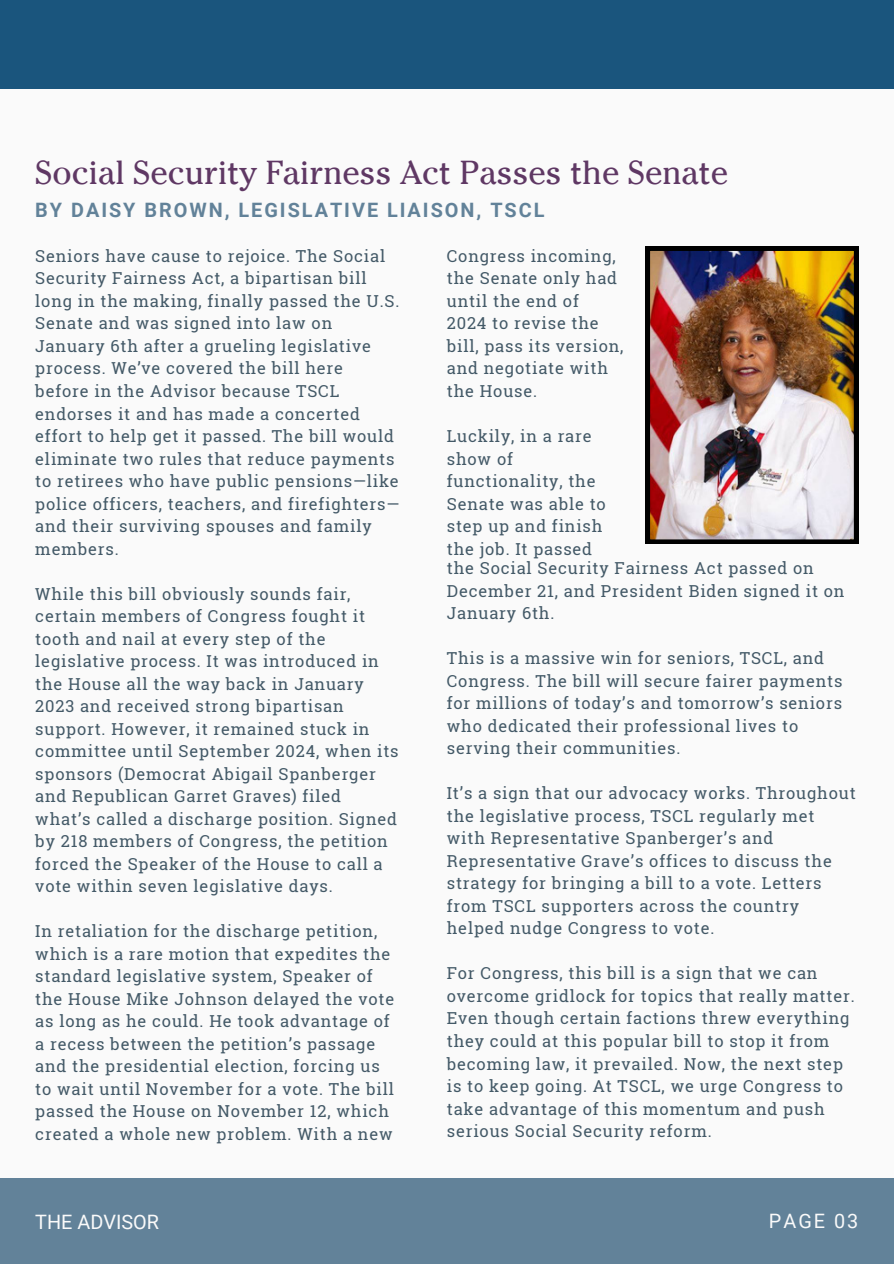
<style>
.page{position:relative;width:894px;height:1264px;background:#fff}
.page>*{position:absolute;margin:0;border:0;box-sizing:border-box;transform-origin:0 0}
.t1{font:33.15px "Cheltenham Pro";color:#5f3864}
.t2{font:700 19.8px "Roboto";letter-spacing:.1em;color:#628299}
.t3{font:19.8px "Roboto";color:#fafafa}
.t4{font:16.5px/22.5px "Roboto Slab";letter-spacing:.05em;color:#435967}
</style>
<div class="page">
<div style="left:0;top:0;width:893px;height:1263px;background:#fafafa"></div>
<div style="left:0;top:1177px;width:893px;height:86px;background:#628299"></div>
<img style="left:645px;top:246px;width:213px;height:297px">
<div style="left:0;top:0;width:893px;height:89px;background:#1a557d"></div>
<p class="t1" style="left:35px;top:160px;width:694px">Social Security Fairness Act Passes the Senate</p>
<p class="t2" style="left:35px;top:199px;width:510px">BY DAISY BROWN, LEGISLATIVE LIAISON, TSCL</p>
<h2 class="t4" style="left:35px;top:244px;width:365px">Seniors have cause to rejoice. The Social Security Fairness Act, a bipartisan bill long in the making, finally passed the U.S.<br>Senate and was signed into law on January 6th after a grueling legislative process. We’ve covered the bill here before in the Advisor because TSCL endorses it and has made a concerted effort to help get it passed. The bill would eliminate two rules that reduce payments to retirees who have public pensions—like police officers, teachers, and firefighters— and their surviving spouses and family members.</h2>
<p class="t4" style="left:35px;top:582px;width:365px">While this bill obviously sounds fair, certain members of Congress fought it tooth and nail at every step of the legislative process. It was introduced in the House all the way back in January 2023 and received strong bipartisan support. However, it remained stuck in committee until September 2024, when its sponsors (Democrat Abigail Spanberger and Republican Garret Graves) filed what’s called a discharge position. Signed by 218 members of Congress, the petition forced the Speaker of the House to call a vote within seven legislative days.</p>
<p class="t4" style="left:35px;top:919px;width:360px">In retaliation for the discharge petition, which is a rare motion that expedites the standard legislative system, Speaker of the House Mike Johnson delayed the vote as long as he could. He took advantage of a recess between the petition’s passage and the presidential election, forcing us to wait until November for a vote. The bill passed the House on November 12, which created a whole new problem. With a new</p>
<p class="t4" style="left:446px;top:244px;width:178px">Congress incoming, the Senate only had until the end of<br>2024 to revise the bill, pass its version, and negotiate with the House.</p>
<p class="t4" style="left:446px;top:424px;width:160px">Luckily, in a rare show of functionality, the<br>Senate was able to step up and finish the job. It passed</p>
<p class="t4" style="left:446px;top:556px;width:399px">the Social Security Fairness Act passed on<br>December 21, and President Biden signed it on<br>January 6th.</p>
<p class="t4" style="left:446px;top:646px;width:397px">This is a massive win for seniors, TSCL, and Congress. The bill will secure fairer payments for millions of today’s and tomorrow’s seniors who dedicated their professional lives to serving their communities.</p>
<p class="t4" style="left:446px;top:781px;width:410px">It’s a sign that our advocacy works. Throughout the legislative process, TSCL regularly met with Representative Spanberger’s and Representative Grave’s offices to discuss the strategy for bringing a bill to a vote. Letters from TSCL supporters across the country helped nudge Congress to vote.</p>
<p class="t4" style="left:446px;top:961px;width:409px">For Congress, this bill is a sign that we can overcome gridlock for topics that really matter.<br>Even though certain factions threw everything they could at this popular bill to stop it from becoming law, it prevailed. Now, the next step is to keep going. At TSCL, we urge Congress to take advantage of this momentum and push serious Social Security reform.</p>
<p class="t3" style="left:35px;top:1210px;width:125px">THE ADVISOR</p>
<h1 class="t3" style="left:768px;top:1209px;width:91px">PAGE 03</h1>
</div>
